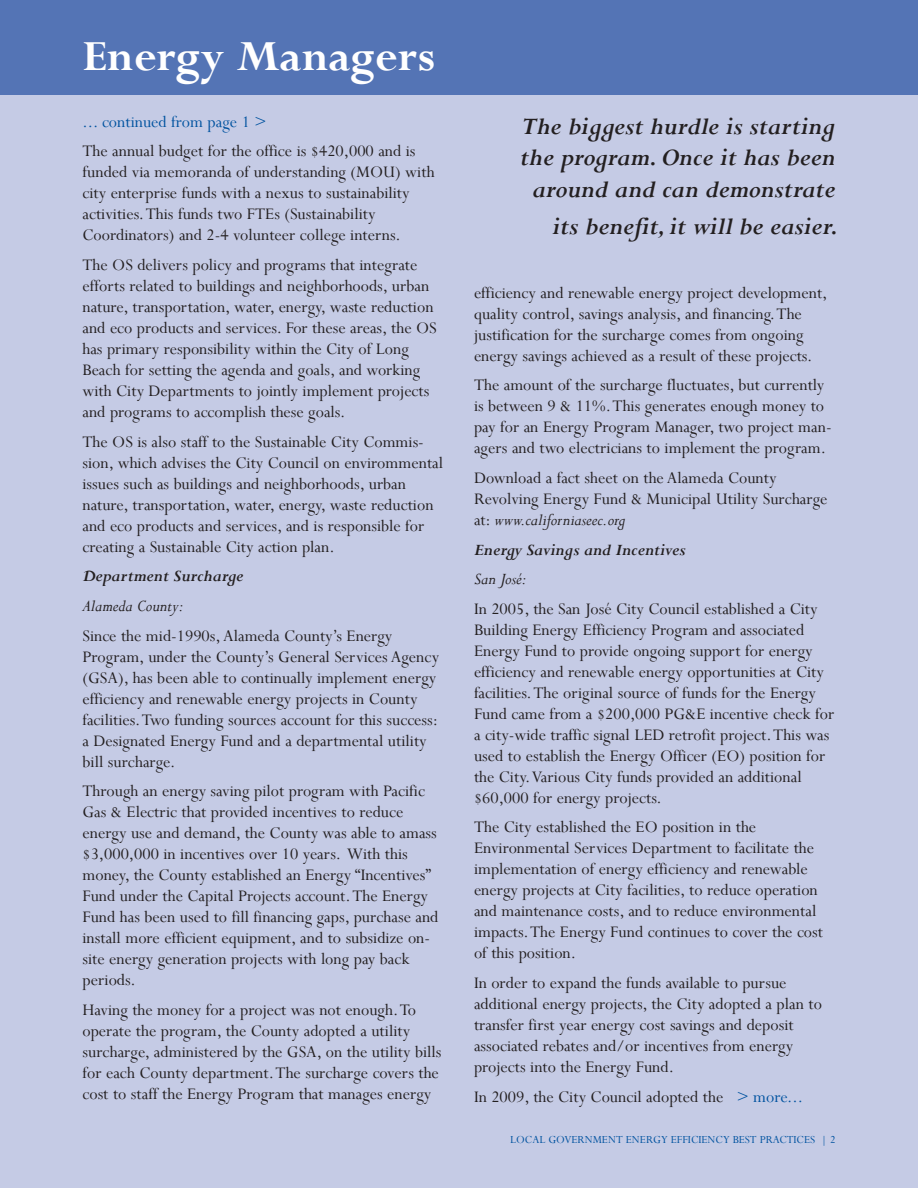
<style>
.page{position:relative;width:918px;height:1188px;background:#c5cbe5}
.page>*{position:absolute;margin:0;border:0;box-sizing:border-box;transform-origin:0 0}
.t1{font:700 48px "Perpetua";color:#fff}
.t2{font:italic 700 27px/31.5px "Perpetua";color:#231f20;text-align:center}
.t3{font:18px/21px "Perpetua";color:#231f20}
.t4{font:italic 700 18px "Perpetua";color:#231f20}
.t5{font:18px "Perpetua";color:#0153a0}
.t6{font:italic 18px "Perpetua";color:#231f20}
.t7{font:12px "Perpetua";color:#0153a0}
.s1{font-style:italic}
.s2{color:#0153a0}
</style>
<div class="page">
<div style="left:0;top:0;width:918px;height:68px;background:#5474b5"></div>
<div style="left:0;top:27px;width:918px;height:67px;background:#5474b5"></div>
<p class="t1" style="left:82px;top:26px;width:354px">Energy Managers</p>
<p class="t5" style="left:82px;top:110px;width:185px">... continued from page 1 &gt;</p>
<p class="t3" style="left:82px;top:140px;width:354px">The annual budget for the office is $420,000 and is funded via memoranda of understanding (MOU) with city enterprise funds with a nexus to sustainability activities.This funds two FTEs (Sustainability Coordinators) and 2-4 volunteer college interns.</p>
<p class="t3" style="left:82px;top:254px;width:356px">The OS delivers policy and programs that integrate efforts related to buildings and neighborhoods, urban nature, transportation, water, energy, waste reduction and eco products and services. For these areas, the OS has primary responsibility within the City of Long Beach for setting the agenda and goals, and working with City Departments to jointly implement projects and programs to accomplish these goals.</p>
<p class="t3" style="left:82px;top:431px;width:362px">The OS is also staff to the Sustainable City Commis&shy;sion, which advises the City Council on envirommental issues such as buildings and neighborhoods, urban nature, transportation, water, energy, waste reduction and eco products and services, and is responsible for creating a Sustainable City action plan.</p>
<p class="t4" style="left:82px;top:565px;width:162px">Department Surcharge</p>
<p class="t6" style="left:82px;top:594px;width:102px">Alameda County:</p>
<p class="t3" style="left:82px;top:625px;width:358px">Since the mid-1990s,Alameda County’s Energy Program, under the County’s General Services Agency (GSA), has been able to continually implement energy efficiency and renewable energy projects in County facilities. Two funding sources account for this success: a Designated Energy Fund and a departmental utility bill surcharge.</p>
<p class="t3" style="left:82px;top:780px;width:344px">Through an energy saving pilot program with Pacific<br>Gas &amp; Electric that provided incentives to reduce</p>
<p class="t3" style="left:82px;top:822px;width:358px">energy use and demand, the County was able to amass $3,000,000 in incentives over 10 years. With this money, the County established an Energy “Incentives” Fund under the Capital Projects account.The Energy Fund has been used to fill financing gaps, purchase and install more efficient equipment, and to subsidize on&shy;site energy generation projects with long pay back periods.</p>
<p class="t3" style="left:82px;top:999px;width:335px">Having the money for a project was not enough. To operate the program, the County adopted a utility</p>
<p class="t3" style="left:82px;top:1041px;width:361px">surcharge, administered by the GSA, on the utility bills for each County department. The surcharge covers the cost to staff the Energy Program that manages energy</p>
<p class="t2" style="left:521px;top:110px;width:316px">The biggest hurdle is starting</p>
<p class="t2" style="left:520px;top:142px;width:317px">the program. Once it has been around and can demonstrate</p>
<p class="t2" style="left:553px;top:210px;width:287px">its benefit, it will be easier.</p>
<p class="t3" style="left:474px;top:282px;width:355px">efficiency and renewable energy project development, quality control, savings analysis, and financing. The</p>
<p class="t3" style="left:474px;top:324px;width:340px">justification for the surcharge comes from ongoing energy savings achieved as a result of these projects.</p>
<p class="t3" style="left:474px;top:374px;width:359px">The amount of the surcharge fluctuates, but currently is between 9 &amp; 11%.This generates enough money to pay for an Energy Program Manager, two project man&shy;agers and two electricians to implement the program.</p>
<p class="t3" style="left:474px;top:467px;width:355px">Download a fact sheet on the Alameda County<br>Revolving Energy Fund &amp; Municipal Utility Surcharge at: <span class="s1">www.californiaseec.org</span></p>
<p class="t4" style="left:474px;top:538px;width:213px">Energy Savings and Incentives</p>
<p class="t6" style="left:474px;top:568px;width:54px">San José:</p>
<p class="t3" style="left:474px;top:598px;width:362px">In 2005, the San José City Council established a City Building Energy Efficiency Program and associated Energy Fund to provide ongoing support for energy efficiency and renewable energy opportunities at City facilities.The original source of funds for the Energy Fund came from a $200,000 PG&amp;E incentive check for a city-wide traffic signal LED retrofit project.This was used to establish the Energy Officer (EO) position for the City. Various City funds provided an additional $60,000 for energy projects.</p>
<p class="t3" style="left:474px;top:816px;width:351px">The City established the EO position in the Environmental Services Department to facilitate the implementation of energy efficiency and renewable energy projects at City facilities, to reduce operation and maintenance costs, and to reduce environmental impacts.The Energy Fund continues to cover the cost of this position.</p>
<p class="t3" style="left:474px;top:972px;width:314px">In order to expand the funds available to pursue</p>
<p class="t3" style="left:474px;top:993px;width:349px">additional energy projects, the City adopted a plan to transfer first year energy cost savings and deposit</p>
<p class="t3" style="left:474px;top:1035px;width:321px">associated rebates and/or incentives from energy</p>
<p class="t3" style="left:474px;top:1056px;width:202px">projects into the Energy Fund.</p>
<p class="t3" style="left:474px;top:1086px;width:331px">In 2009, the City Council adopted the <span class="s2">&gt; more...</span></p>
<p class="t7" style="left:510px;top:1132px;width:13px">Local</p>
<p class="t7" style="left:548px;top:1132px;width:135px">Government Energy Efficie</p>
<p class="t7" style="left:708px;top:1132px;width:37px">ncy Best</p>
<p class="t7" style="left:760px;top:1132px;width:13px">Practices</p>
<p class="t7" style="left:821px;top:1132px;width:16px">|2</p>
</div>
